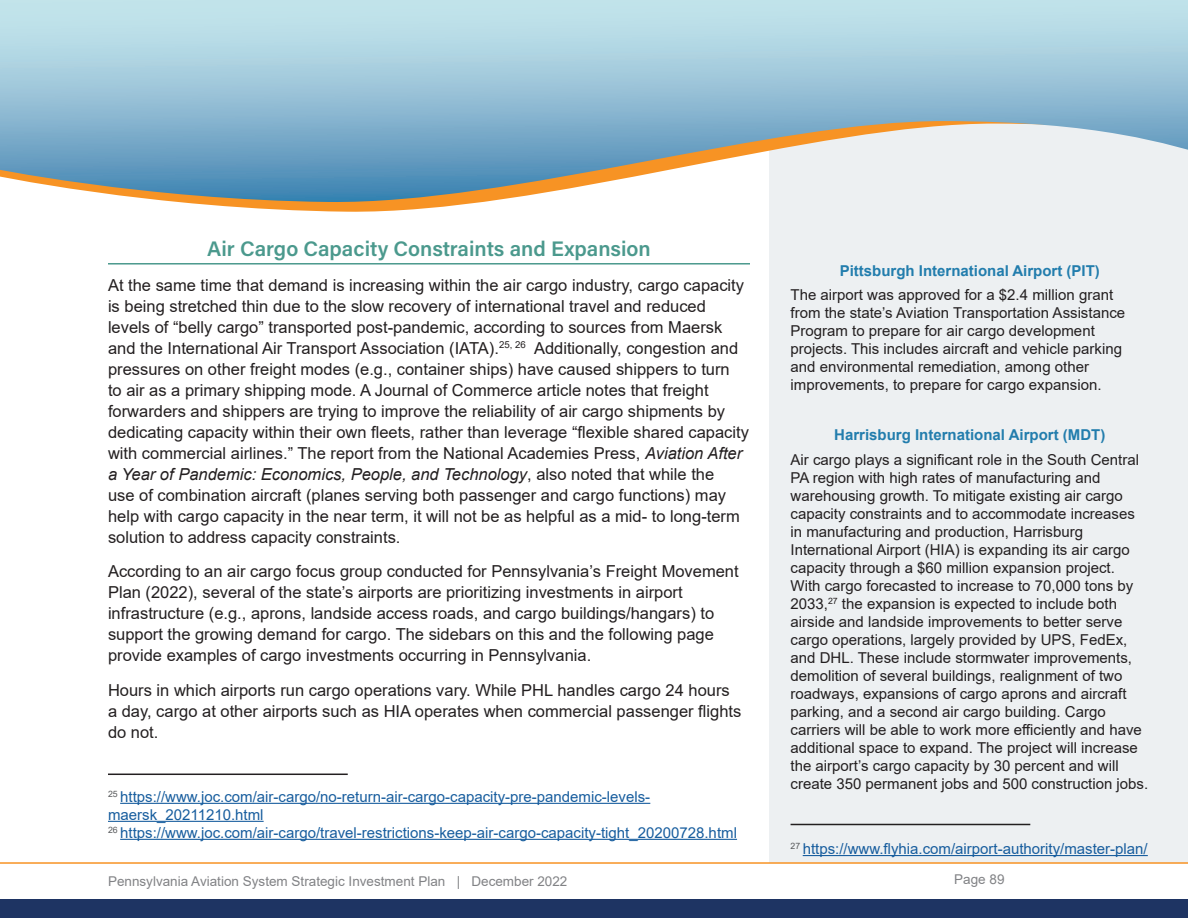
<style>
.page{position:relative;width:1188px;height:918px;background:#fff}
.page>*{position:absolute;margin:0;border:0;box-sizing:border-box;transform-origin:0 0}
.Subhead_2{font:600 21px "Acumin Pro";color:#4b998d}
.body_text{font:16.5px/21px "Arial";color:#231f20}
.Sidebar_text{font:15px/18px "Arial";color:#231f20}
.footnote{font:15px/18px "Arial";color:#175d9e}
.Sidebar_title{font:700 15px "Arial";color:#227dad}
.t1{font:13.5px "Arial";color:#818285}
.s1{font-style:italic}
</style>
<div class="page">
<div style="left:769px;top:94px;width:419px;height:823px;background:#edf0f2"></div>
<svg style="left:0;top:862px;width:1188px;height:38px"></svg>
<svg style="left:200px;top:204px;width:265px;height:8px;fill:#f79324"></svg>
<svg style="left:0;top:0;width:1188px;height:204px"></svg>
<div style="left:0;top:900px;width:1188px;height:18px;background:#1e3463"></div>
<hr style="left:108px;top:263px;width:642px;height:2px;background:#4b998d">
<hr style="left:120px;top:803px;width:530px;height:1px;background:#175d9e">
<hr style="left:108px;top:821px;width:156px;height:1px;background:#175d9e">
<hr style="left:120px;top:839px;width:617px;height:1px;background:#175d9e">
<hr style="left:108px;top:774px;width:240px;height:1px;background:#231f20">
<hr style="left:803px;top:855px;width:345px;height:1px;background:#175d9e">
<hr style="left:791px;top:824px;width:239px;height:1px;background:#231f20">
<p class="Subhead_2" style="left:207px;top:234px;width:445px">Air Cargo Capacity Constraints and Expansion</p>
<p class="body_text" style="left:108px;top:274px;width:643px">At the same time that demand is increasing within the air cargo industry, cargo capacity is being stretched thin due to the slow recovery of international travel and reduced levels of “belly cargo” transported post-pandemic, according to sources from Maersk and the International Air Transport Association (IATA).<sup>25,</sup> <sup>26</sup> Additionally, congestion and pressures on other freight modes (e.g., container ships) have caused shippers to turn<br>to air as a primary shipping mode. A Journal of Commerce article notes that freight forwarders and shippers are trying to improve the reliability of air cargo shipments by dedicating capacity within their own fleets, rather than leverage “flexible shared capacity with commercial airlines.” The report from the National Academies Press, <span class="s1">Aviation After a Year of Pandemic: Economics, People, and Technology</span>, also noted that while the<br>use of combination aircraft (planes serving both passenger and cargo functions) may help with cargo capacity in the near term, it will not be as helpful as a mid- to long-term solution to address capacity constraints.</p>
<p class="body_text" style="left:108px;top:561px;width:632px">According to an air cargo focus group conducted for Pennsylvania’s Freight Movement Plan (2022), several of the state’s airports are prioritizing investments in airport infrastructure (e.g., aprons, landside access roads, and cargo buildings/hangars) to support the growing demand for cargo. The sidebars on this and the following page provide examples of cargo investments occurring in Pennsylvania.</p>
<p class="body_text" style="left:108px;top:679px;width:635px">Hours in which airports run cargo operations vary. While PHL handles cargo 24 hours a day, cargo at other airports such as HIA operates when commercial passenger flights do not.</p>
<p class="footnote" style="left:108px;top:787px;width:544px"><sup>25</sup> https://www.joc.com/air-cargo/no-return-air-cargo-capacity-pre-pandemic-levels&shy;maersk_20211210.html</p>
<p class="footnote" style="left:108px;top:823px;width:630px"><sup>26</sup> https://www.joc.com/air-cargo/travel-restrictions-keep-air-cargo-capacity-tight_20200728.html</p>
<p class="Sidebar_title" style="left:840px;top:260px;width:262px">Pittsburgh International Airport (PIT)</p>
<p class="Sidebar_text" style="left:791px;top:286px;width:336px">The airport was approved for a $2.4 million grant from the state’s Aviation Transportation Assistance Program to prepare for air cargo development projects. This includes aircraft and vehicle parking and environmental remediation, among other improvements, to prepare for cargo expansion.</p>
<p class="Sidebar_title" style="left:834px;top:424px;width:273px">Harrisburg International Airport (MDT)</p>
<p class="Sidebar_text" style="left:791px;top:450px;width:359px">Air cargo plays a significant role in the South Central PA region with high rates of manufacturing and warehousing growth. To mitigate existing air cargo capacity constraints and to accommodate increases in manufacturing and production, Harrisburg International Airport (HIA) is expanding its air cargo capacity through a $60 million expansion project.<br>With cargo forecasted to increase to 70,000 tons by 2033,<sup>27</sup> the expansion is expected to include both airside and landside improvements to better serve cargo operations, largely provided by UPS, FedEx, and DHL. These include stormwater improvements, demolition of several buildings, realignment of two roadways, expansions of cargo aprons and aircraft parking, and a second air cargo building. Cargo carriers will be able to work more efficiently and have additional space to expand. The project will increase the airport’s cargo capacity by 30 percent and will create 350 permanent jobs and 500 construction jobs.</p>
<p class="footnote" style="left:791px;top:840px;width:359px"><sup>27</sup> https://www.flyhia.com/airport-authority/master-plan/</p>
<p class="t1" style="left:108px;top:872px;width:461px">Pennsylvania Aviation System Strategic Investment Plan | December 2022</p>
<p class="t1" style="left:954px;top:870px;width:52px">Page 89</p>
</div>
